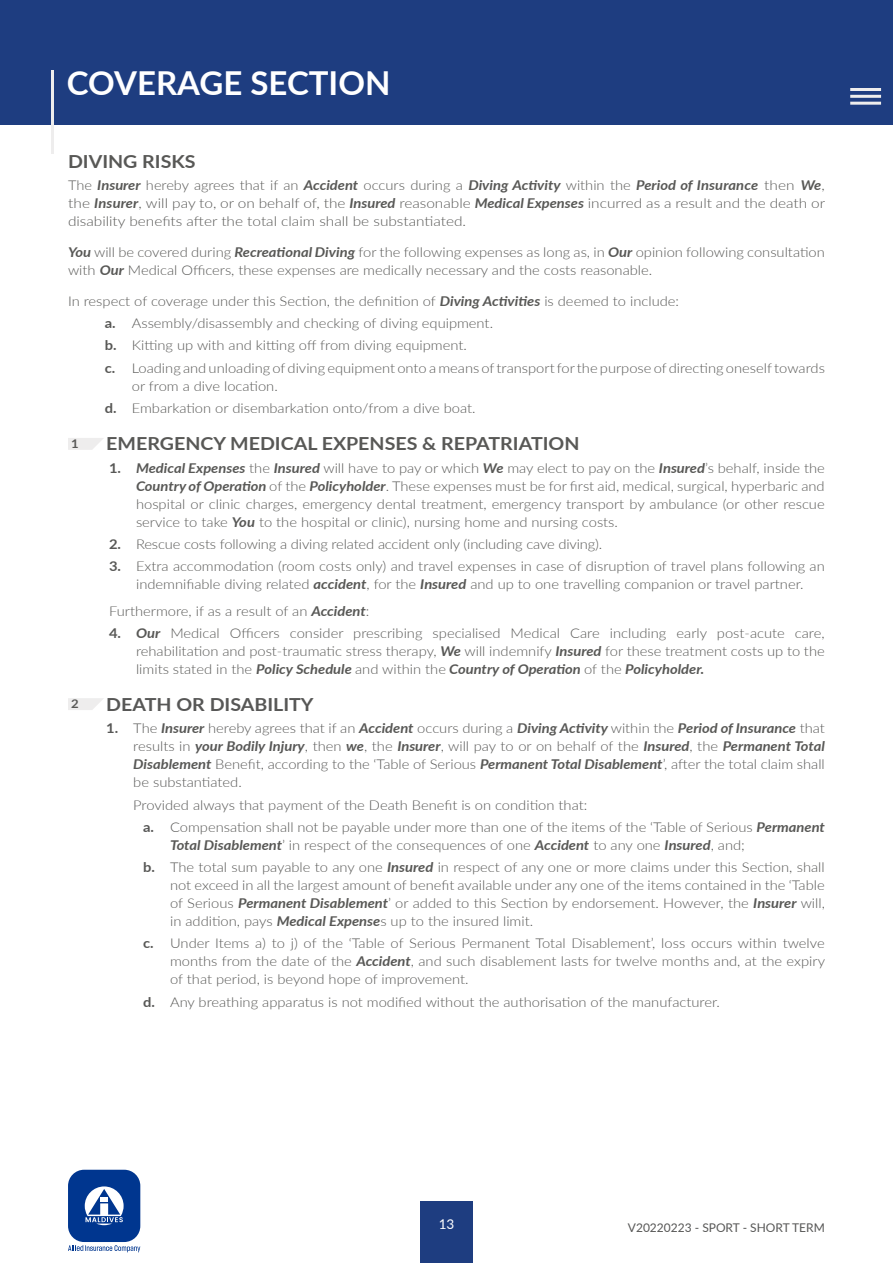
<style>
.page{position:relative;width:893px;height:1263px;background:#fff}
.page>*{position:absolute;margin:0;border:0;box-sizing:border-box;transform-origin:0 0}
.t1{font:700 33px "Lato";color:#fff}
.t2{font:700 18px "Lato";color:#585856;scale:1.09 1}
.t3{font:700 18px "Lato";color:#575756;scale:1.09 1}
.t4{font:300 13.5px/18px "Lato";color:#585856;scale:1.09 1}
.t5{font:300 13.5px/18px "Lato";color:#575756;text-align:justify;scale:1.09 1}
.t6{font:300 13.5px/18px "Lato";color:#585856;text-align:justify;scale:1.08 1}
.t7{font:13.5px "Lato";color:#fff}
.t8{font:12px "Lato";color:#575756}
.t9{font:700 12px "Lato";color:#585856;scale:1.09 1}
.s1{font-weight:700;font-style:italic}
.s2{font-weight:700}
.s3{font-weight:700;font-style:italic;color:#585856}
.s4{color:#575756}
.s5{font-weight:700;color:#575756}
</style>
<div class="page">
<div style="left:420px;top:1201px;width:52px;height:62px;background:#1e3d80"></div>
<div style="left:0;top:0;width:893px;height:124px;background:#1e3d80"></div>
<div style="left:68px;top:1170px;width:72px;height:72px;background:#00368f;border-radius:16px"></div>
<svg style="left:85px;top:1186px;width:39px;height:39px"></svg>
<svg style="left:68px;top:1245px;width:72px;height:7px"></svg>
<hr style="left:850px;top:88px;width:31px;height:3px;background:#eeeded">
<hr style="left:850px;top:95px;width:31px;height:3px;background:#eeeded">
<hr style="left:850px;top:102px;width:31px;height:3px;background:#eeeded">
<hr style="left:51px;top:71px;width:3px;height:83px;background:#eeeded">
<svg style="left:68px;top:438px;width:35px;height:12px"></svg>
<svg style="left:68px;top:698px;width:36px;height:12px"></svg>
<h1 class="t1" style="left:67px;top:62px;width:325px">COVERAGE SECTION</h1>
<h2 class="t2" style="left:68px;top:150px;width:119px">DIVING RISKS</h2>
<p class="t6" style="left:68px;top:176px;width:702px">The <span class="s1">Insurer</span> hereby agrees that if an <span class="s1">Accident</span> occurs during a <span class="s1">Diving Activity</span> within the <span class="s1">Period of Insurance</span> then <span class="s1">We</span>, the <span class="s1">Insurer</span>, will pay to, or on behalf of, the <span class="s1">Insured</span> reasonable <span class="s1">Medical Expenses</span> incurred as a result and the death or disability benefits after the total claim shall be substantiated.</p>
<p class="t4" style="left:68px;top:243px;width:696px"><span class="s1">You</span> will be covered during <span class="s1">Recreational Diving</span> for the following expenses as long as, in <span class="s1">Our</span> opinion following consultation with <span class="s1">Our</span> Medical Officers, these expenses are medically necessary and the costs reasonable.</p>
<p class="t4" style="left:105px;top:290px;width:662px;line-height:22.2px;text-indent:-37px">In respect of coverage under this Section, the definition of <span class="s1">Diving Activities</span> is deemed to include:<br><span class="s2">a.</span> Assembly/disassembly and checking of diving equipment.<br><span class="s2">b.</span> Kitting up with and kitting off from diving equipment.<br><span class="s2">c.</span> Loading and unloading of diving equipment onto a means of transport for the purpose of directing oneselftowards</p>
<p class="t4" style="left:105px;top:374px;width:342px;line-height:22.2px;text-indent:27px">or from a dive location.<br><span class="s2">d.</span> Embarkation or disembarkation onto/from a dive boat.</p>
<p class="t9" style="left:71px;top:436px;width:8px">1</p>
<h2 class="t2" style="left:106px;top:432px;width:436px">EMERGENCY MEDICAL EXPENSES &amp; REPATRIATION</h2>
<p class="t4" style="left:136px;top:458px;width:633px;text-align:justify;text-indent:-27px"><span class="s2">1.</span> <span class="s1">Medical Expenses</span> the <span class="s1">Insured</span> will have to pay or which <span class="s1">We</span> may elect to pay on the <span class="s1">Insured</span>’s behalf, inside the <span class="s1">Country of Operation</span> of the <span class="s1">Policyholder</span>. These expenses must be for first aid, medical, surgical, hyperbaric and hospital or clinic charges, emergency dental treatment, emergency transport by ambulance (or other rescue service to take <span class="s1">You</span> to the hospital or clinic), nursing home and nursing costs.</p>
<p class="t4" style="left:109px;top:534px;width:454px"><span class="s2">2.</span> Rescue costs following a diving related accident only (including cave diving).</p>
<p class="t4" style="left:109px;top:557px;width:658px;text-align:center"><span class="s2">3.</span> Extra accommodation (room costs only) and travel expenses in case of disruption of travel plans following an indemnifiable diving related <span class="s1">accident</span>, for the <span class="s1">Insured</span> and up to one travelling companion or travel partner.</p>
<p class="t4" style="left:109px;top:601px;width:240px">Furthermore, if as a result of an <span class="s1">Accident</span>:</p>
<p class="t4" style="left:136px;top:623px;width:633px;text-align:justify;text-indent:-27px"><span class="s2">4.</span> <span class="s1">Our</span> Medical Officers consider prescribing specialised Medical Care including early post-acute care, rehabilitation and post-traumatic stress therapy, <span class="s1">We</span> will indemnify <span class="s1">Insured</span> for these treatment costs up to the limits stated in the <span class="s1">Policy Schedule</span> and within the <span class="s1">Country of Operation</span> of the <span class="s1">Policyholder.</span></p>
<h2 class="t3" style="left:106px;top:693px;width:192px">DEATH OR DISABILITY</h2>
<p class="t5" style="left:133px;top:719px;width:636px;text-indent:-27px"><span class="s2">1.</span> The <span class="s3">Insurer</span> hereby agrees that if an <span class="s3">Accident</span> occurs during a <span class="s3">Diving Activity</span> within the <span class="s3">Period of Insurance</span> that results in <span class="s1">your Bodily Injury</span>, then <span class="s3">we</span>, the <span class="s3">Insurer</span>, will pay to or on behalf of the <span class="s3">Insured</span>, the <span class="s3">Permanent Total Disablement</span> Benefit, according to the ‘Table of Serious <span class="s3">Permanent Total Disablement</span>’, after the total claim shall be substantiated.</p>
<p class="t4" style="left:143px;top:793px;width:627px;line-height:22.2px;text-indent:-10px"><span class="s4">Provided always that payment of the Death Benefit is on condition that:<br></span><span class="s5">a.</span> Compensation shall not be payable under more than one of the items of the ‘Table of Serious <span class="s1">Permanent</span></p>
<p class="t4" style="left:143px;top:833px;width:627px;line-height:22.2px;text-indent:27px"><span class="s1">Total Disablement</span>’ in respect of the consequences of one <span class="s1">Accident</span> to any one <span class="s1">Insured</span>, and<span class="s4">;<br></span><span class="s2">b.</span> The total sum payable to any one <span class="s1">Insured</span> in respect of any one or more claims under this Section, shall</p>
<p class="t4" style="left:170px;top:876px;width:602px;text-align:justify">not exceed in all the largest amount of benefit available under any one of the items contained in the ‘Table of Serious <span class="s1">Permanent Disablement</span>’ or added to this Section by endorsement. However, the <span class="s1">Insurer</span> will, in addition, pays <span class="s1">Medical Expense</span>s up to the insured limit.</p>
<p class="t4" style="left:170px;top:934px;width:602px;text-align:justify;text-indent:-27px"><span class="s2">c.</span> Under Items a) to j) of the ‘Table of Serious Permanent Total Disablement’, loss occurs within twelve months from the date of the <span class="s1">Accident</span>, and such disablement lasts for twelve months and, at the expiry of that period, is beyond hope of improvement.</p>
<p class="t4" style="left:143px;top:992px;width:531px"><span class="s2">d.</span> Any breathing apparatus is not modified without the authorisation of the manufacturer.</p>
<p class="t9" style="left:71px;top:696px;width:8px">2</p>
<p class="t7" style="left:439px;top:1216px;width:17px">13</p>
<p class="t8" style="left:628px;top:1220px;width:198px">V20220223 - SPORT - SHORT TERM</p>
</div>
